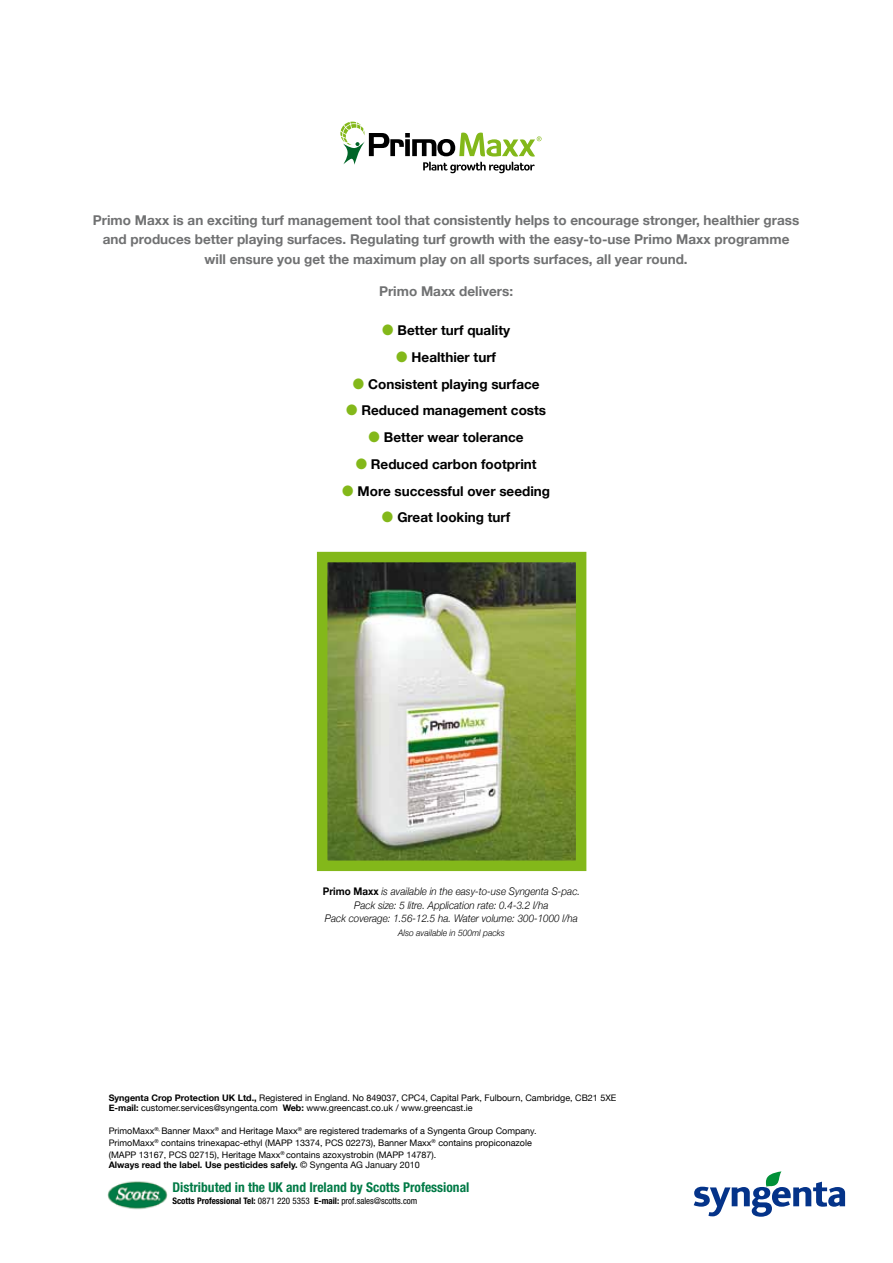
<style>
.page{position:relative;width:893px;height:1263px;background:#fff}
.page>*{position:absolute;margin:0;border:0;box-sizing:border-box;transform-origin:0 0}
.t1{font:700 13.5px/19.5px "Helvetica Neue";color:#707172;text-align:center}
.t2{font:700 13.5px "Helvetica Neue";color:#000}
.t3{font:700 condensed 13.5px "Helvetica Neue";color:#007a46}
.t4{font:italic 300 10.5px/13.5px "Helvetica Neue";color:#000;text-align:center;scale:.94 1}
.t5{font:9px/12px "Helvetica Neue";color:#000}
.t6{font:700 9px "Helvetica Neue";color:#000}
.t7{font:condensed 9px "Helvetica Neue";color:#000}
.t8{font:italic 300 9px "Helvetica Neue";color:#000;scale:.94 1}
.s1{color:#83b81a}
.s2{font-weight:700;font-style:normal}
.s3{font-weight:700}
.s4{font-weight:400}
</style>
<div class="page">
<svg style="left:694px;top:1171px;width:151px;height:46px"></svg>
<img style="left:107px;top:1181px;width:61px;height:29px">
<img style="left:328px;top:563px;width:247px;height:297px">
<div style="left:317px;top:552px;width:269px;height:319px;border:10px solid #83b81a"></div>
<svg style="left:340px;top:122px;width:201px;height:51px"></svg>
<p class="t1" style="left:93px;top:210px;width:708px">Primo Maxx is an exciting turf management tool that consistently helps to encourage stronger, healthier grass and produces better playing surfaces. Regulating turf growth with the easy-to-use Primo Maxx programme will ensure you get the maximum play on all sports surfaces, all year round.</p>
<h1 class="t1" style="left:379px;top:281px;width:136px">Primo Maxx delivers:</h1>
<h1 class="t2" style="left:382px;top:322px;width:130px"><span class="s1">●</span> Better turf quality</h1>
<h1 class="t2" style="left:396px;top:349px;width:101px"><span class="s1">●</span> Healthier turf</h1>
<h1 class="t2" style="left:353px;top:375px;width:188px"><span class="s1">●</span> Consistent playing surface</h1>
<h1 class="t2" style="left:346px;top:402px;width:202px"><span class="s1">●</span> Reduced management costs</h1>
<h1 class="t2" style="left:369px;top:429px;width:157px"><span class="s1">●</span> Better wear tolerance</h1>
<h1 class="t2" style="left:356px;top:456px;width:182px"><span class="s1">●</span> Reduced carbon footprint</h1>
<h1 class="t2" style="left:342px;top:482px;width:209px"><span class="s1">●</span> More successful over seeding</h1>
<h1 class="t2" style="left:382px;top:509px;width:130px"><span class="s1">●</span> Great looking turf</h1>
<p class="t4" style="left:323px;top:885px;width:275px"><span class="s2">Primo Maxx</span> is available in the easy-to-use Syngenta S-pac.<br>Pack size: 5 litre. Application rate: 0.4-3.2 l/ha<br>Pack coverage: 1.56-12.5 ha. Water volume: 300-1000 l/ha</p>
<p class="t8" style="left:398px;top:927px;width:115px">Also available in 500ml packs</p>
<p class="t5" style="left:109px;top:1092px;width:509px;line-height:10.5px"><span class="s3">Syngenta Crop Protection UK Ltd.,</span> Registered in England. No 849037, CPC4, Capital Park, Fulbourn, Cambridge, CB21 5XE<br><span class="s3">E-mail:</span> customer.services@syngenta.com <span class="s3">Web:</span> www.greencast.co.uk / www.greencast.ie</p>
<p class="t5" style="left:109px;top:1124px;width:429px">PrimoMaxx<sup>®,</sup> Banner Maxx<sup>®</sup> and Heritage Maxx<sup>®</sup> are registered trademarks of a Syngenta Group Company.<br>PrimoMaxx<sup>®</sup> contains trinexapac-ethyl (MAPP 13374, PCS 02273), Banner Maxx<sup>®</sup> contains propiconazole (MAPP 13167, PCS 02715), Heritage Maxx<sup>®</sup> contains azoxystrobin (MAPP 14787).</p>
<p class="t6" style="left:109px;top:1159px;width:313px">Always read the label. Use pesticides safely. <span class="s4">© Syngenta AG January 2010</span></p>
<h1 class="t3" style="left:172px;top:1179px;width:298px">Distributed in the UK and Ireland by Scotts Professional</h1>
<p class="t7" style="left:172px;top:1196px;width:246px"><span class="s3">Scotts Professional Tel:</span> 0871 220 5353 <span class="s3">E-mail:</span> prof.sales@scotts.com</p>
</div>
